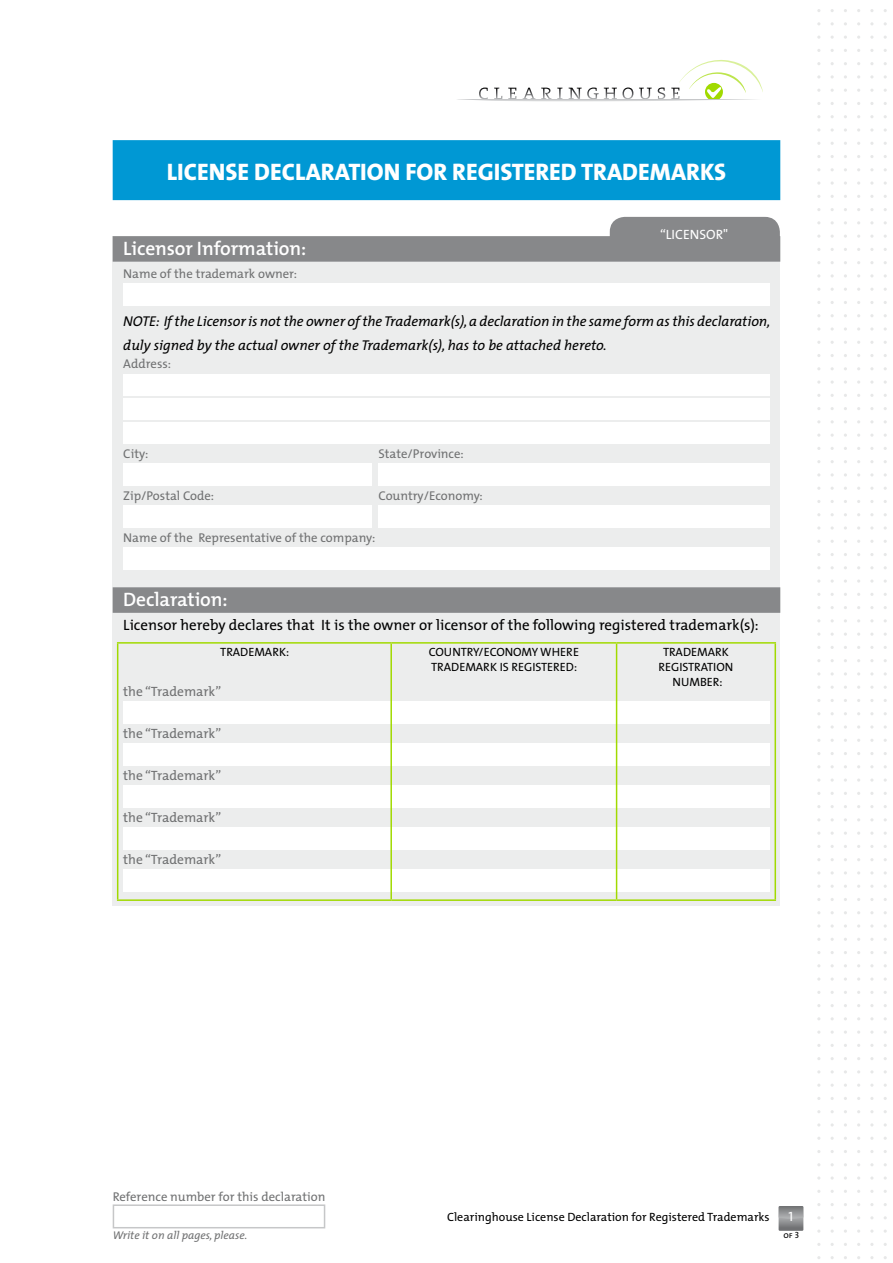
<style>
.page{position:relative;width:893px;height:1263px;background:#fff}
.page>*{position:absolute;margin:0;border:0;box-sizing:border-box;transform-origin:0 0}
.t1{font:800 24px "The Mix";color:#fff}
.t2{font:600 19.5px "The Mix";letter-spacing:-.005em;color:#fff}
.t3{font:15px "The Mix";color:#000}
.t4{font:italic 14.25px/24px "The Mix";letter-spacing:-.005em;color:#000}
.t5{font:13.5px "The Mix";color:#707172}
.t6{font:13.5px "The Mix";color:#fff}
.t7{font:13.5px "The Sans Caps";color:#fff}
.t8{font:12.75px "The Mix";color:#707172}
.t9{font:12px/15px "The Mix";color:#000}
.t10{font:italic 11.25px "The Mix";color:#707172}
.t11{font:9px "The Sans Caps";color:#000}
</style>
<div class="page">
<div style="left:112px;top:236px;width:668px;height:670px;background:#eceded"></div>
<svg style="left:457px;top:60px;width:306px;height:42px"></svg>
<svg style="left:779px;top:1206px;width:24px;height:25px"></svg>
<div style="left:113px;top:1204px;width:212px;height:24px;background:#fff;border:2px solid #c6c7c8"></div>
<div style="left:113px;top:140px;width:667px;height:60px;background:#0098d4"></div>
<div style="left:113px;top:236px;width:667px;height:26px;background:#87888a"></div>
<div style="left:113px;top:587px;width:667px;height:26px;background:#87888a"></div>
<div style="left:123px;top:283px;width:647px;height:22px;background:#fff"></div>
<div style="left:123px;top:374px;width:647px;height:21px;background:#fff"></div>
<div style="left:123px;top:398px;width:647px;height:21px;background:#fff"></div>
<div style="left:123px;top:422px;width:647px;height:21px;background:#fff"></div>
<div style="left:123px;top:463px;width:248px;height:22px;background:#fff"></div>
<div style="left:378px;top:463px;width:392px;height:22px;background:#fff"></div>
<div style="left:123px;top:505px;width:248px;height:22px;background:#fff"></div>
<div style="left:378px;top:505px;width:392px;height:22px;background:#fff"></div>
<div style="left:123px;top:547px;width:647px;height:22px;background:#fff"></div>
<div style="left:123px;top:702px;width:647px;height:22px;background:#fff"></div>
<div style="left:123px;top:744px;width:647px;height:22px;background:#fff"></div>
<div style="left:123px;top:786px;width:647px;height:22px;background:#fff"></div>
<div style="left:123px;top:828px;width:647px;height:22px;background:#fff"></div>
<div style="left:123px;top:870px;width:647px;height:22px;background:#fff"></div>
<div style="left:610px;top:217px;width:170px;height:19px;background:#87888a"></div>
<hr style="left:117px;top:642px;width:274px;height:2px;background:#a1da00">
<hr style="left:117px;top:644px;width:1px;height:255px;background:#a1da00">
<hr style="left:391px;top:642px;width:226px;height:2px;background:#a1da00">
<hr style="left:390px;top:644px;width:2px;height:255px;background:#a1da00">
<hr style="left:617px;top:642px;width:159px;height:2px;background:#a1da00">
<hr style="left:616px;top:644px;width:1px;height:255px;background:#a1da00">
<hr style="left:774px;top:644px;width:2px;height:255px;background:#a1da00">
<hr style="left:117px;top:899px;width:274px;height:2px;background:#a1da00">
<hr style="left:391px;top:899px;width:226px;height:2px;background:#a1da00">
<hr style="left:617px;top:899px;width:159px;height:2px;background:#a1da00">
<h1 class="t1" style="left:167px;top:152px;width:561px">LICENSE DECLARATION FOR REGISTERED TRADEMARKS</h1>
<p class="t6" style="left:660px;top:223px;width:20px">“Licens</p>
<p class="t6" style="left:706px;top:223px;width:23px">or"</p>
<h2 class="t2" style="left:123px;top:232px;width:184px">Licensor Information:</h2>
<p class="t8" style="left:123px;top:263px;width:175px">Name of the trademark owner:</p>
<p class="t4" style="left:123px;top:308px;width:649px">NOTE: If the Licensor is not the owner of the Trademark(s), a declaration in the same form as this declaration, duly signed by the actual owner of the Trademark(s), has to be attached hereto.</p>
<p class="t8" style="left:123px;top:353px;width:49px">Address:</p>
<p class="t8" style="left:123px;top:443px;width:26px">City:</p>
<p class="t8" style="left:378px;top:443px;width:87px">State/Province:</p>
<p class="t8" style="left:123px;top:485px;width:92px">Zip/Postal Code:</p>
<p class="t8" style="left:378px;top:485px;width:106px">Country/Economy:</p>
<p class="t8" style="left:123px;top:527px;width:254px">Name of the Representative of the company:</p>
<h2 class="t2" style="left:123px;top:584px;width:106px">Declaration:</h2>
<p class="t3" style="left:123px;top:613px;width:637px">Licensor hereby declares that It is the owner or licensor of the following registered trademark(s):</p>
<p class="t9" style="left:220px;top:644px;width:14px">Trade</p>
<p class="t9" style="left:254px;top:644px;width:36px">mar k:</p>
<p class="t9" style="left:429px;top:644px;width:139px">Country/Economy where<br>Trade</p>
<p class="t9" style="left:465px;top:659px;width:74px">mark is Registered</p>
<p class="t9" style="left:574px;top:659px;width:5px">:</p>
<p class="t5" style="left:123px;top:681px;width:99px">the “Trademark”</p>
<p class="t5" style="left:123px;top:723px;width:99px">the “Trademark”</p>
<p class="t5" style="left:123px;top:765px;width:99px">the “Trademark”</p>
<p class="t5" style="left:123px;top:807px;width:99px">the “Trademark”</p>
<p class="t5" style="left:123px;top:849px;width:99px">the “Trademark”</p>
<p class="t9" style="left:663px;top:644px;width:14px">Trade</p>
<p class="t9" style="left:697px;top:644px;width:33px">mar k</p>
<p class="t9" style="left:658px;top:659px;width:27px">Registrati</p>
<p class="t9" style="left:672px;top:659px;width:60px;text-indent:44px">on<br>Number:</p>
<p class="t8" style="left:113px;top:1186px;width:214px">Reference number for this declaration</p>
<p class="t10" style="left:113px;top:1226px;width:136px">Write it on all pages, please.</p>
<p class="t9" style="left:447px;top:1209px;width:324px">Clearinghouse License Declaration for Registered Trademarks</p>
<p class="t7" style="left:788px;top:1205px;width:6px">1</p>
<p class="t11" style="left:783px;top:1228px;width:17px">of 3</p>
</div>
